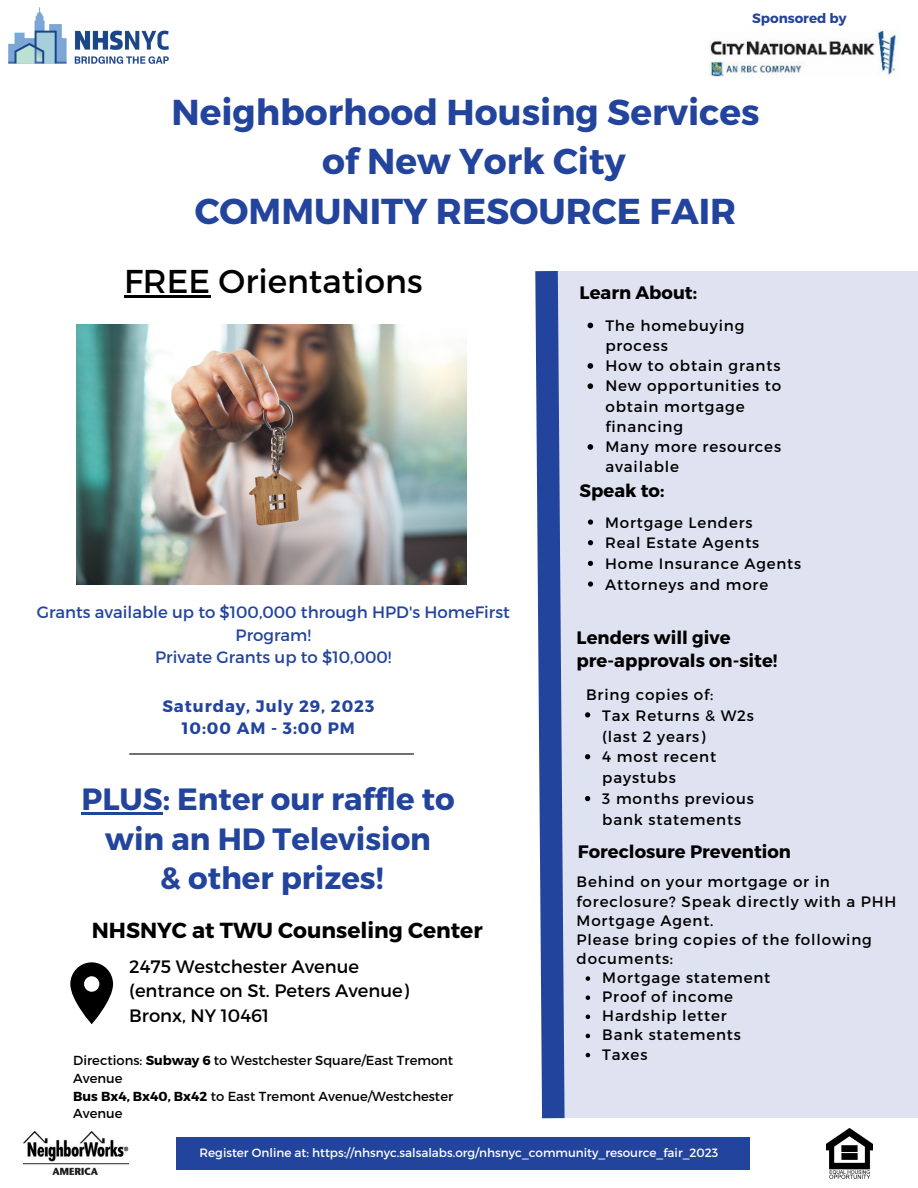
<style>
.page{position:relative;width:918px;height:1188px;background:#fff}
.page>*{position:absolute;margin:0;border:0;box-sizing:border-box;transform-origin:0 0}
.t1{font:700 36px "Montserrat";color:#23449c}
.t2{font:33px "Montserrat";color:#010101}
.t3{font:700 30.75px "Montserrat";color:#23449c}
.t4{font:700 21.75px "Montserrat";color:#000}
.t5{font:700 18px "Montserrat";color:#000}
.t6{font:18px/24.6px "Montserrat";color:#000}
.t7{font:16.5px/22.5px "Montserrat";color:#23449c;text-align:center}
.t8{font:700 16.5px "Montserrat";letter-spacing:.055em;color:#23449c}
.t9{font:15.15px/20.2px "Montserrat";letter-spacing:.055em;color:#000}
.t10{font:15px/19.2px "Montserrat";letter-spacing:.055em;color:#000}
.t11{font:700 13.5px "Montserrat";color:#23449c}
.t12{font:13.05px/17.9px "Montserrat";color:#000}
.t13{font:12px "Montserrat";color:#fff}
.s1{font-weight:700}
</style>
<div class="page">
<div style="left:557px;top:271px;width:361px;height:847px;background:#dfe2f0"></div>
<div style="left:176px;top:1138px;width:574px;height:32px;background:#23449c"></div>
<svg style="left:70px;top:962px;width:43px;height:62px"></svg>
<hr style="left:129px;top:753px;width:285px;height:2px;background:#000">
<img style="left:76px;top:324px;width:391px;height:260px">
<svg style="left:524px;top:271px;width:52px;height:867px"></svg>
<img style="left:23px;top:1132px;width:106px;height:43px">
<img style="left:826px;top:1129px;width:46px;height:49px">
<img style="left:8px;top:7px;width:161px;height:57px">
<img style="left:710px;top:29px;width:188px;height:49px">
<hr style="left:124px;top:295px;width:86px;height:3px;background:#010101">
<svg style="left:588px;top:323px;width:5px;height:5px"></svg>
<svg style="left:588px;top:363px;width:5px;height:6px"></svg>
<svg style="left:588px;top:383px;width:5px;height:6px"></svg>
<svg style="left:588px;top:444px;width:5px;height:6px"></svg>
<svg style="left:588px;top:519px;width:5px;height:6px"></svg>
<svg style="left:588px;top:540px;width:5px;height:5px"></svg>
<svg style="left:588px;top:561px;width:5px;height:5px"></svg>
<svg style="left:588px;top:581px;width:5px;height:6px"></svg>
<svg style="left:585px;top:712px;width:5px;height:6px"></svg>
<svg style="left:585px;top:754px;width:5px;height:5px"></svg>
<svg style="left:585px;top:796px;width:5px;height:5px"></svg>
<hr style="left:82px;top:813px;width:81px;height:2px;background:#23449c">
<svg style="left:586px;top:976px;width:4px;height:5px"></svg>
<svg style="left:586px;top:995px;width:4px;height:5px"></svg>
<svg style="left:586px;top:1015px;width:4px;height:4px"></svg>
<svg style="left:586px;top:1034px;width:4px;height:4px"></svg>
<svg style="left:586px;top:1053px;width:4px;height:4px"></svg>
<p class="t11" style="left:752px;top:10px;width:96px">Sponsored by</p>
<p class="t1" style="left:171px;top:88px;width:590px">Neighborhood Housing Services</p>
<p class="t1" style="left:322px;top:138px;width:305px">of New York City</p>
<p class="t1" style="left:195px;top:187px;width:543px">COMMUNITY RESOURCE FAIR</p>
<p class="t2" style="left:124px;top:260px;width:300px">FREE Orientations</p>
<p class="t7" style="left:37px;top:600px;width:475px">Grants available up to $100,000 through HPD's HomeFirst<br>Program!</p>
<p class="t7" style="left:155px;top:645px;width:238px">Private Grants up to $10,000!</p>
<p class="t8" style="left:162px;top:695px;width:213px">Saturday, July 29, 2023</p>
<p class="t8" style="left:182px;top:718px;width:175px">10:00 AM - 3:00 PM</p>
<p class="t3" style="left:82px;top:779px;width:375px">PLUS: Enter our raffle to</p>
<p class="t3" style="left:105px;top:819px;width:327px">win an HD Television</p>
<p class="t3" style="left:160px;top:858px;width:225px">&amp; other prizes!</p>
<p class="t4" style="left:92px;top:916px;width:392px">NHSNYC at TWU Counseling Center</p>
<p class="t6" style="left:129px;top:953px;width:281px">2475 Westchester Avenue (entrance on St. Peters Avenue)</p>
<p class="t6" style="left:129px;top:1002px;width:141px">Bronx, NY 10461</p>
<p class="t12" style="left:73px;top:1051px;width:382px">Directions: <span class="s1">Subway 6</span> to Westchester Square/East Tremont<br>Avenue</p>
<p class="t12" style="left:73px;top:1086px;width:381px"><span class="s1">Bus Bx4, Bx40, Bx42</span> to East Tremont Avenue/Westchester<br>Avenue</p>
<p class="t5" style="left:580px;top:281px;width:119px">Learn About:</p>
<p class="t9" style="left:605px;top:314px;width:141px">The homebuying process</p>
<p class="t9" style="left:605px;top:355px;width:177px">How to obtain grants</p>
<p class="t9" style="left:605px;top:375px;width:178px">New opportunities to obtain mortgage financing</p>
<p class="t9" style="left:605px;top:436px;width:177px">Many more resources available</p>
<p class="t5" style="left:580px;top:479px;width:86px">Speak to:</p>
<p class="t10" style="left:605px;top:512px;width:149px">Mortgage Lenders</p>
<p class="t10" style="left:605px;top:533px;width:156px">Real Estate Agents</p>
<p class="t10" style="left:605px;top:553px;width:198px">Home Insurance Agents</p>
<p class="t10" style="left:605px;top:574px;width:165px">Attorneys and more</p>
<p class="t5" style="left:577px;top:626px;width:155px">Lenders will give</p>
<p class="t5" style="left:577px;top:649px;width:202px">pre-approvals on-site!</p>
<p class="t9" style="left:586px;top:683px;width:129px">Bring copies of:</p>
<p class="t9" style="left:602px;top:704px;width:153px;line-height:20.9px">Tax Returns &amp; W2s (last 2 years)</p>
<p class="t9" style="left:602px;top:746px;width:115px;line-height:20.9px">4 most recent paystubs</p>
<p class="t9" style="left:602px;top:788px;width:153px;line-height:20.9px">3 months previous bank statements</p>
<p class="t5" style="left:578px;top:840px;width:215px">Foreclosure Prevention</p>
<p class="t10" style="left:577px;top:872px;width:321px">Behind on your mortgage or in foreclosure? Speak directly with a PHH<br>Mortgage Agent.</p>
<p class="t10" style="left:577px;top:929px;width:297px">Please bring copies of the following documents:</p>
<p class="t10" style="left:602px;top:967px;width:170px">Mortgage statement</p>
<p class="t10" style="left:602px;top:987px;width:132px">Proof of income</p>
<p class="t10" style="left:602px;top:1006px;width:126px">Hardship letter</p>
<p class="t10" style="left:602px;top:1025px;width:140px">Bank statements</p>
<p class="t10" style="left:602px;top:1044px;width:47px">Taxes</p>
<p class="t13" style="left:200px;top:1145px;width:520px">Register Online at: https://nhsnyc.salsalabs.org/nhsnyc_community_resource_fair_2023</p>
</div>
